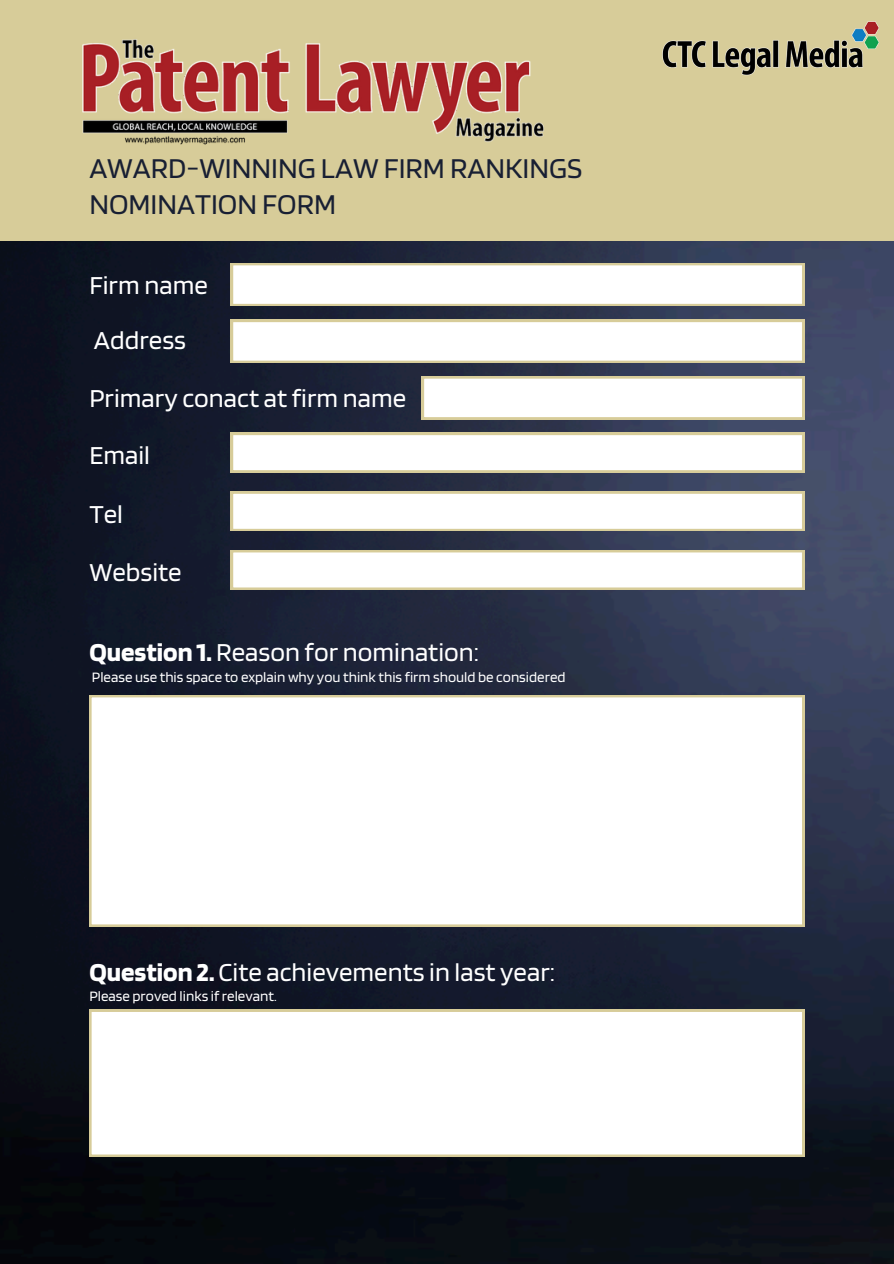
<style>
.page{position:relative;width:894px;height:1264px;background:#fff}
.page>*{position:absolute;margin:0;border:0;box-sizing:border-box;transform-origin:0 0}
.t1{font:30px/36px "Blinker";color:#181f33}
.t2{font:27px "Blinker";color:#fff}
.t3{font:15px "Blinker";color:#fff}
.s1{font-weight:700}
</style>
<div class="page">
<img style="left:0;top:241px;width:893px;height:1022px">
<svg style="left:231px;top:263px;width:572px;height:43px"></svg>
<div style="left:231px;top:320px;width:573px;height:43px;background:#d7cc99"></div>
<div style="left:233px;top:322px;width:569px;height:39px;background:#fff"></div>
<svg style="left:422px;top:376px;width:382px;height:43px"></svg>
<svg style="left:231px;top:433px;width:572px;height:39px"></svg>
<svg style="left:89px;top:695px;width:715px;height:231px"></svg>
<svg style="left:89px;top:1009px;width:715px;height:147px"></svg>
<div style="left:0;top:0;width:893px;height:241px;background:#d7cc99"></div>
<img style="left:662px;top:21px;width:218px;height:55px">
<svg style="left:231px;top:491px;width:572px;height:40px"></svg>
<svg style="left:231px;top:550px;width:572px;height:39px"></svg>
<img style="left:82px;top:39px;width:462px;height:106px">
<h2 class="t1" style="left:89px;top:149px;width:494px">AWARD-WINNING LAW FIRM RANKINGS<br>NOMINATION FORM</h2>
<h2 class="t2" style="left:89px;top:268px;width:120px">Firm name</h2>
<h2 class="t2" style="left:94px;top:323px;width:94px">Address</h2>
<h2 class="t2" style="left:89px;top:381px;width:318px">Primary conact at firm name</h2>
<h2 class="t2" style="left:89px;top:438px;width:62px">Email</h2>
<h2 class="t2" style="left:89px;top:496px;width:35px">Tel</h2>
<p class="t2" style="left:89px;top:555px;width:94px">Website</p>
<h1 class="t2" style="left:89px;top:635px;width:391px"><span class="s1">Question 1.</span> Reason for nomination:</h1>
<h2 class="t3" style="left:92px;top:668px;width:475px">Please use this space to explain why you think this firm should be considered</h2>
<h2 class="t2" style="left:89px;top:954px;width:467px"><span class="s1">Question 2.</span> Cite achievements in last year:</h2>
<p class="t3" style="left:89px;top:986px;width:189px">Please proved links if relevant.</p>
</div>
